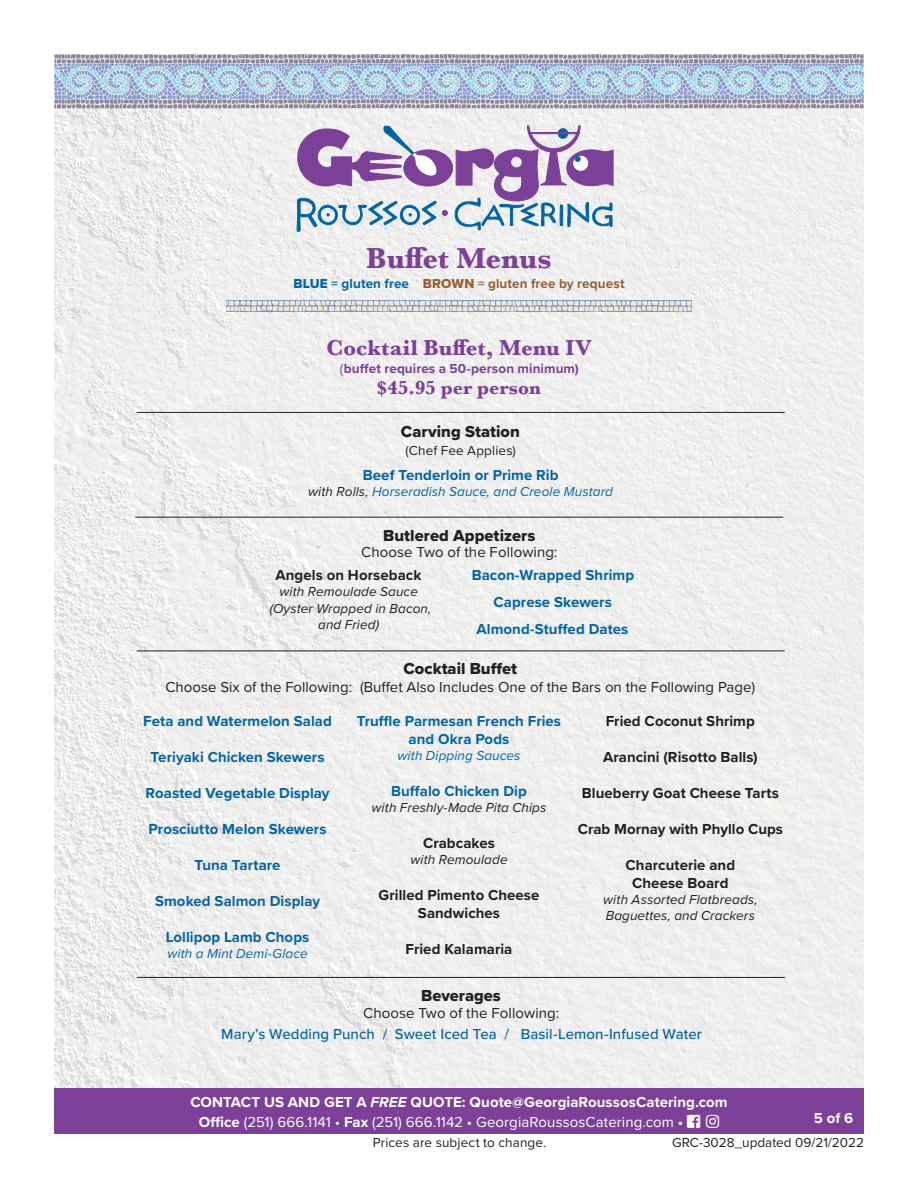
<style>
.page{position:relative;width:918px;height:1188px;background:#fff}
.page>*{position:absolute;margin:0;border:0;box-sizing:border-box;transform-origin:0 0}
.t1{font:700 30px "Baskerville";letter-spacing:-.005em;color:#7c4099}
.menu_title{font:700 22.5px "Baskerville";letter-spacing:.005em;color:#7c4099}
.menu_title-2{font:700 19.5px "Baskerville";color:#7c4099}
.menu_titles_XTRA_BOL{font:16.5px "Proxima Nova Extrabld";color:#231f20}
.menu_list_-BLUE_GF{font:700 15px/18px "Proxima Nova";letter-spacing:.005em;color:#0065a4;text-align:center}
.menu_list_BOLD{font:700 15px "Proxima Nova";letter-spacing:.005em;color:#231f20}
.t2{font:700 15px/19.5px "Proxima Nova";letter-spacing:.005em;color:#fff;text-align:center}
.menu_titles_XTRA_BOL-2{font:15px "Proxima Nova";color:#231f20}
.menu_titles_XTRA_BOL-3{font:500 15px/21px "Proxima Nova";letter-spacing:.005em;color:#0065a4;text-align:center}
.menu_list_-sub_ITALI{font:italic 13.5px/16.2px "Proxima Nova";letter-spacing:.01em;color:#231f20;text-align:center}
.menu_list_-sub_ITALI-2{font:italic 13.5px "Proxima Nova";letter-spacing:.01em;color:#0065a4}
.menu_titles_XTRA_BOL-4{font:13.5px "Proxima Nova";letter-spacing:.01em;color:#231f20}
.t3{font:700 13.5px "Proxima Nova";letter-spacing:.005em;color:#966036}
.menu_title-3{font:700 13.5px "Proxima Nova";letter-spacing:.005em;color:#7c4099}
.s1{font-family:"Proxima Nova Extrabld";font-weight:400;color:#0065a4}
.s2{color:#0065a4}
.s3{font-family:"Proxima Nova Extrabld";font-weight:400}
.s4{font-family:"Baskerville"}
.s5{color:#231f20}
.s6{font-weight:400;color:#231f20}
.s7{font-style:italic}
.s8{font-weight:400}
.s9{font-weight:600}
</style>
<div class="page">
<img style="left:54px;top:108px;width:810px;height:980px">
<div style="left:54px;top:1088px;width:810px;height:46px;background:#7c4099"></div>
<svg style="left:54px;top:54px;width:810px;height:54px;background:#afbdd2"></svg>
<svg style="left:297px;top:124px;width:317px;height:108px"></svg>
<svg style="left:226px;top:300px;width:465px;height:1px"></svg>
<svg style="left:226px;top:301px;width:465px;height:11px;background:#c9cbce"></svg>
<hr style="left:137px;top:412px;width:648px;height:1px;background:#231f20">
<hr style="left:135px;top:517px;width:648px;height:1px;background:#231f20">
<hr style="left:137px;top:651px;width:648px;height:1px;background:#231f20">
<hr style="left:137px;top:977px;width:648px;height:1px;background:#231f20">
<h1 class="t1" style="left:366px;top:237px;width:187px">Buffet Menus</h1>
<p class="t3" style="left:293px;top:274px;width:333px"><span class="s1">BLUE</span> <span class="s2">= gluten free</span> <span class="s3">BROWN</span> = gluten free by request</p>
<p class="menu_title" style="left:327px;top:332px;width:266px">Cocktail Buffet, Menu IV</p>
<p class="menu_title-3" style="left:339px;top:358px;width:241px"><span class="s4">(</span>buffet requires a 50-person minimum)</p>
<p class="menu_title-2" style="left:377px;top:374px;width:166px">$45.95 per person</p>
<p class="menu_titles_XTRA_BOL" style="left:401px;top:420px;width:121px">Carving Station</p>
<p class="menu_titles_XTRA_BOL-4" style="left:405px;top:441px;width:112px">(Chef Fee Applies)</p>
<p class="menu_list_-BLUE_GF" style="left:363px;top:466px;width:197px">Beef Tenderloin or Prime Rib</p>
<p class="menu_list_-sub_ITALI-2" style="left:308px;top:482px;width:306px"><span class="s5">with Rolls,</span> Horseradish Sauce, and Creole Mustard</p>
<p class="menu_titles_XTRA_BOL" style="left:383px;top:523px;width:154px">Butlered Appetizers</p>
<p class="menu_titles_XTRA_BOL-2" style="left:361px;top:541px;width:198px">Choose Two of the Following:</p>
<p class="menu_list_BOLD" style="left:275px;top:564px;width:148px">Angels on Horseback</p>
<p class="menu_list_-sub_ITALI" style="left:270px;top:583px;width:163px">with Remoulade Sauce (Oyster Wrapped in Bacon,</p>
<p class="menu_list_-sub_ITALI" style="left:318px;top:616px;width:62px">and Fried)</p>
<p class="menu_list_-BLUE_GF" style="left:472px;top:566px;width:164px">Bacon-Wrapped Shrimp</p>
<p class="menu_list_-BLUE_GF" style="left:493px;top:593px;width:120px">Caprese Skewers</p>
<p class="menu_list_-BLUE_GF" style="left:476px;top:620px;width:153px">Almond-Stuffed Dates</p>
<p class="menu_titles_XTRA_BOL" style="left:403px;top:657px;width:115px">Cocktail Buffet</p>
<p class="menu_titles_XTRA_BOL-2" style="left:166px;top:676px;width:591px">Choose Six of the Following: (Buffet Also Includes One of the Bars on the Following Page)</p>
<p class="menu_list_-BLUE_GF" style="left:143px;top:711px;width:190px">Feta and Watermelon Salad</p>
<p class="menu_list_-BLUE_GF" style="left:151px;top:747px;width:175px">Teriyaki Chicken Skewers</p>
<p class="menu_list_-BLUE_GF" style="left:146px;top:783px;width:186px">Roasted Vegetable Display</p>
<p class="menu_list_-BLUE_GF" style="left:149px;top:819px;width:180px">Prosciutto Melon Skewers</p>
<p class="menu_list_-BLUE_GF" style="left:195px;top:855px;width:87px">Tuna Tartare</p>
<p class="menu_list_-BLUE_GF" style="left:155px;top:891px;width:167px">Smoked Salmon Display</p>
<p class="menu_list_-BLUE_GF" style="left:166px;top:927px;width:145px">Lollipop Lamb Chops</p>
<p class="menu_list_-sub_ITALI-2" style="left:167px;top:943px;width:142px">with a Mint Demi-Glace</p>
<p class="menu_list_-BLUE_GF" style="left:357px;top:711px;width:206px">Truffle Parmesan French Fries and Okra Pods</p>
<p class="menu_list_-sub_ITALI-2" style="left:398px;top:745px;width:124px">with Dipping Sauces</p>
<p class="menu_list_-BLUE_GF" style="left:391px;top:782px;width:137px">Buffalo Chicken Dip</p>
<p class="menu_list_-sub_ITALI" style="left:372px;top:799px;width:176px">with Freshly-Made Pita Chips</p>
<p class="menu_list_BOLD" style="left:423px;top:832px;width:73px">Crabcakes</p>
<p class="menu_list_-sub_ITALI" style="left:410px;top:851px;width:99px">with Remoulade</p>
<p class="menu_list_BOLD" style="left:379px;top:884px;width:162px">Grilled Pimento Cheese</p>
<p class="menu_list_BOLD" style="left:418px;top:902px;width:84px">Sandwiches</p>
<p class="menu_list_BOLD" style="left:406px;top:938px;width:108px">Fried Kalamaria</p>
<p class="menu_list_BOLD" style="left:606px;top:709px;width:151px">Fried Coconut Shrimp</p>
<p class="menu_list_BOLD" style="left:603px;top:745px;width:156px">Arancini (Risotto Balls)</p>
<p class="menu_list_BOLD" style="left:582px;top:781px;width:199px">Blueberry Goat Cheese Tarts</p>
<p class="menu_list_BOLD" style="left:578px;top:817px;width:207px">Crab Mornay with Phyllo Cups</p>
<p class="menu_list_BOLD" style="left:626px;top:853px;width:111px">Charcuterie and</p>
<p class="menu_list_BOLD" style="left:632px;top:871px;width:98px">Cheese Board</p>
<p class="menu_list_-sub_ITALI" style="left:603px;top:891px;width:156px">with Assorted Flatbreads,</p>
<p class="menu_list_-sub_ITALI" style="left:606px;top:907px;width:151px">Baguettes, and Crackers</p>
<p class="menu_titles_XTRA_BOL" style="left:421px;top:983px;width:81px">Beverages</p>
<p class="menu_titles_XTRA_BOL-3" style="left:221px;top:1002px;width:482px"><span class="s6">Choose Two of the Following:<br></span>Mary’s Wedding Punch / Sweet Iced Tea / Basil-Lemon-Infused Water</p>
<p class="t2" style="left:190px;top:1092px;width:539px">CONTACT US AND GET A <span class="s7">FREE</span> QUOTE: Quote@GeorgiaRoussosCatering.com<br>Office <span class="s8">(251) 666.1141 •</span> Fax <span class="s8">(251) 666.1142 • GeorgiaRoussosCatering.com</span> <span class="s9">•</span> □□▲❑◆ ■▲▼</p>
<p class="t2" style="left:814px;top:1108px;width:41px">5 of 6</p>
<p class="menu_titles_XTRA_BOL-4" style="left:373px;top:1132px;width:175px">Prices are subject to change.</p>
<p class="menu_titles_XTRA_BOL-4" style="left:672px;top:1132px;width:193px">GRC-3028_updated 09/21/2022</p>
</div>
